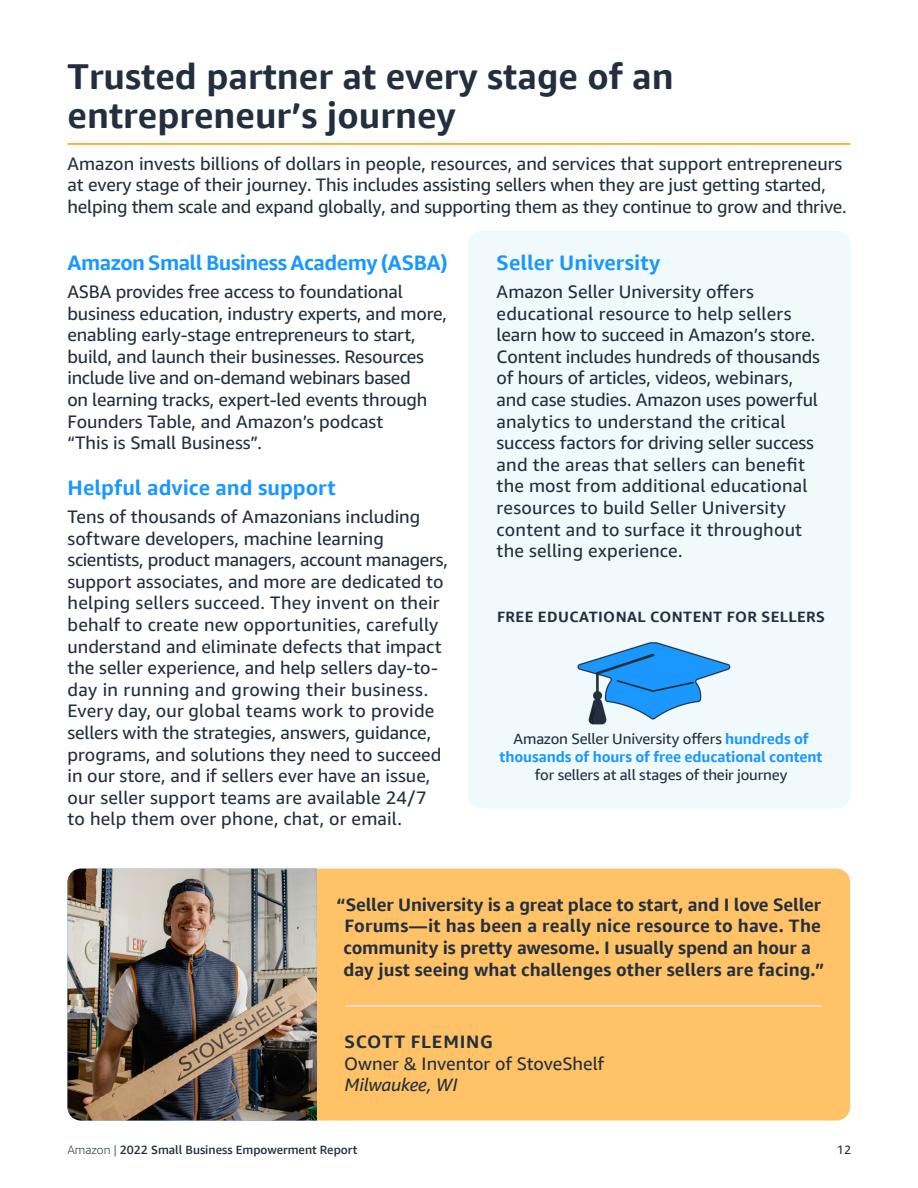
<style>
.page{position:relative;width:918px;height:1188px;background:#fff}
.page>*{position:absolute;margin:0;border:0;box-sizing:border-box;transform-origin:0 0}
.t1{font:700 36px/39px "Amazon Ember Display";color:#232f3e}
.t2{font:700 21px "Amazon Ember Display";letter-spacing:-.005em;color:#1a98ff}
.t3{font:700 21px "Amazon Ember Display";letter-spacing:-.025em;color:#1a98ff}
.Seller_Location{font:18px/21.6px "Amazon Ember";color:#232f3e}
.t4{font:700 18px/21.6px "Amazon Ember Display";color:#232f3e;text-align:center}
.t5{font:700 18px "Amazon Ember Display";letter-spacing:.045em;color:#232f3e}
.Seller_Location-2{font:italic 18px "Amazon Ember";letter-spacing:-.01em;color:#232f3e}
.Subhead_text{font:15px/18px "Amazon Ember Display";letter-spacing:-.01em;color:#232f3e;text-align:center}
.t6{font:700 15px "Amazon Ember Display";letter-spacing:.03em;color:#232f3e}
.t7{font:500 12px "Amazon Ember";color:#232f3e}
.t8{font:12px "Amazon Ember";color:#232f3e}
.s1{font-weight:700;color:#1a98ff}
.s2{font-weight:300}
</style>
<div class="page">
<div style="left:468px;top:231px;width:382px;height:577px;background:#f0f9fb;border-radius:14px"></div>
<img style="left:577px;top:642px;width:154px;height:83px">
<hr style="left:68px;top:143px;width:782px;height:2px;background:#f90">
<div style="left:317px;top:869px;width:533px;height:251px;background:#ffc266"></div>
<img style="left:68px;top:869px;width:249px;height:251px">
<hr style="left:346px;top:1005px;width:475px;height:1px;background:#ebebec">
<p class="t1" style="left:68px;top:57px;width:608px">Trusted partner at every stage of an entrepreneur’s journey</p>
<p class="Seller_Location" style="left:68px;top:153px;width:781px">Amazon invests billions of dollars in people, resources, and services that support entrepreneurs at every stage of their journey. This includes assisting sellers when they are just getting started, helping them scale and expand globally, and supporting them as they continue to grow and thrive.</p>
<p class="t3" style="left:68px;top:249px;width:382px">Amazon Small Business Academy (ASBA)</p>
<p class="Seller_Location" style="left:68px;top:281px;width:381px">ASBA provides free access to foundational business education, industry experts, and more, enabling early-stage entrepreneurs to start, build, and launch their businesses. Resources include live and on-demand webinars based</p>
<p class="Seller_Location" style="left:68px;top:389px;width:361px">on learning tracks, expert-led events through<br>Founders Table, and Amazon’s podcast</p>
<p class="Seller_Location" style="left:68px;top:432px;width:196px">“This is Small Business”.</p>
<p class="t2" style="left:68px;top:474px;width:270px">Helpful advice and support</p>
<p class="Seller_Location" style="left:68px;top:506px;width:382px">Tens of thousands of Amazonians including software developers, machine learning scientists, product managers, account managers, support associates, and more are dedicated to helping sellers succeed. They invent on their behalf to create new opportunities, carefully understand and eliminate defects that impact the seller experience, and help sellers day-to&shy;day in running and growing their business.<br>Every day, our global teams work to provide sellers with the strategies, answers, guidance, programs, and solutions they need to succeed in our store, and if sellers ever have an issue, our seller support teams are available 24/7</p>
<p class="Seller_Location" style="left:68px;top:808px;width:336px">to help them over phone, chat, or email.</p>
<p class="t2" style="left:497px;top:249px;width:165px">Seller University</p>
<p class="Seller_Location" style="left:497px;top:281px;width:325px">Amazon Seller University offers educational resource to help sellers learn how to succeed in Amazon’s store.<br>Content includes hundreds of thousands of hours of articles, videos, webinars, and case studies. Amazon uses powerful analytics to understand the critical success factors for driving seller success and the areas that sellers can benefit the most from additional educational resources to build Seller University content and to surface it throughout the selling experience.</p>
<p class="t6" style="left:497px;top:608px;width:330px">FREE EDUCATIONAL CONTENT FOR SELLERS</p>
<p class="Subhead_text" style="left:500px;top:730px;width:324px">Amazon Seller University offers <span class="s1">hundreds of thousands of hours of free educational content </span>for sellers at all stages of their journey</p>
<p class="t4" style="left:336px;top:894px;width:489px">“Seller University is a great place to start, and I love Seller Forums—it has been a really nice resource to have. The community is pretty awesome. I usually spend an hour a day just seeing what challenges other sellers are facing.”</p>
<p class="t5" style="left:344px;top:1031px;width:150px">SCOTT FLEMING</p>
<p class="Seller_Location" style="left:344px;top:1053px;width:262px">Owner &amp; Inventor of StoveShelf</p>
<p class="Seller_Location-2" style="left:344px;top:1074px;width:115px">Milwaukee, WI</p>
<p class="t7" style="left:68px;top:1143px;width:292px"><span class="s2">Amazon |</span> 2022 Small Business Empowerment Report</p>
<p class="t8" style="left:837px;top:1143px;width:16px">12</p>
</div>
